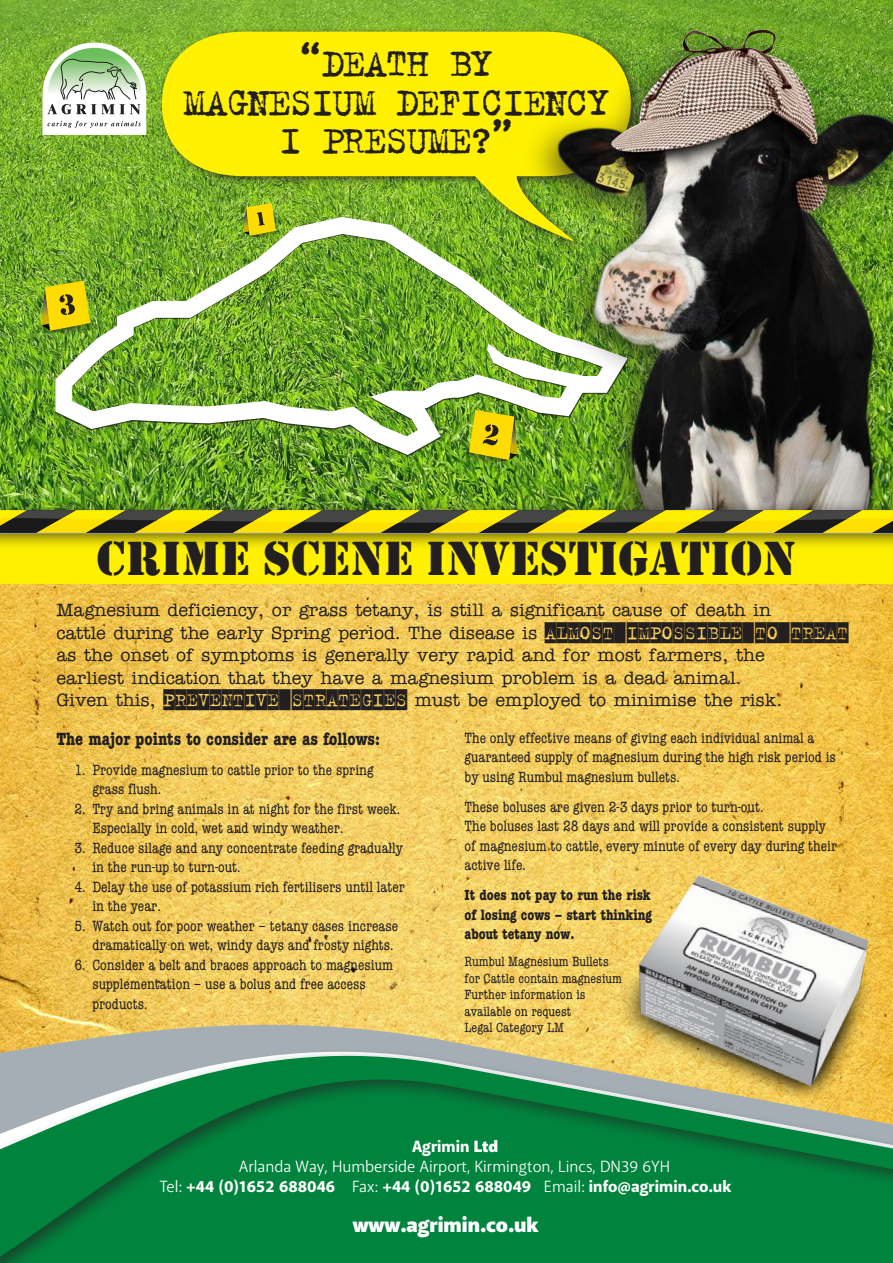
<style>
.page{position:relative;width:893px;height:1263px;background:#fff}
.page>*{position:absolute;margin:0;border:0;box-sizing:border-box;transform-origin:0 0}
.t1{font:49.5px "Stencil";letter-spacing:.01em;color:#231f20}
.t2{font:42.45px "Trixie Cyr";letter-spacing:-.05em;color:#231f20}
.t3{font:900 21px "Akagi";color:#fff}
.t4{font:500 18px "American Typewriter Std";color:#231f20}
.t5{font:700 condensed 18px "American Typewriter Std";color:#231f20}
.t6{font:800 16.5px "Akagi";color:#fff}
.t7{font:16.5px "Akagi";color:#fff}
.t8{font:condensed 15px/19.5px "American Typewriter Std";color:#231f20}
.t9{font:700 condensed 15px "American Typewriter Std";color:#231f20}
.t10{font:condensed 13.5px "American Typewriter Std";color:#231f20}
.s1{font-family:"Trixie Cyr Cameo";font-weight:400;font-size:21px}
.s2{font-weight:900}
.s3{font-weight:400}
</style>
<div class="page">
<img style="left:0;top:0;width:893px;height:499px">
<div style="left:157px;top:26px;width:485px;height:226px;background:#231f20;opacity:.75"></div>
<svg style="left:162px;top:32px;width:361px;height:185px;background:#dfdf0b"></svg>
<img style="left:442px;top:456px;width:67px;height:9px">
<svg style="left:469px;top:456px;width:48px;height:4px"></svg>
<svg style="left:244px;top:203px;width:32px;height:14px"></svg>
<img style="left:50px;top:331px;width:5px;height:5px">
<svg style="left:42px;top:281px;width:13px;height:50px"></svg>
<img style="left:55px;top:217px;width:468px;height:238px">
<div style="left:523px;top:11px;width:370px;height:537px;background:#231f20;opacity:.65"></div>
<img style="left:546px;top:21px;width:347px;height:478px">
<img style="left:0;top:584px;width:893px;height:426px">
<div style="left:0;top:533px;width:893px;height:51px;background:#fff101"></div>
<div style="left:0;top:499px;width:893px;height:51px;background:#231f20;opacity:.75"></div>
<svg style="left:0;top:510px;width:893px;height:23px;background:#968b17"></svg>
<hr style="left:0;top:533px;width:893px;height:1px;background:#939598">
<svg style="left:0;top:1010px;width:596px;height:24px;background:#e9ca6c"></svg>
<svg style="left:0;top:1034px;width:893px;height:229px;background:#228b50"></svg>
<img style="left:596px;top:838px;width:297px;height:271px">
<svg style="left:43px;top:43px;width:103px;height:92px"></svg>
<p class="t2" style="left:300px;top:34px;width:195px">“DEATH BY</p>
<p class="t2" style="left:183px;top:73px;width:428px">MAGNESIUM DEFICIENCY</p>
<p class="t2" style="left:278px;top:111px;width:237px">I PRESUME?”</p>
<p class="t1" style="left:97px;top:530px;width:700px">CRIME SCENE INVESTIGATION</p>
<p class="t4" style="left:56px;top:600px;width:716px">Magnesium deficiency, or grass tetany, is still a significant cause of death in</p>
<p class="t4" style="left:56px;top:623px;width:794px">cattle during the early Spring period. The disease is <span class="s1">ALMOST IMPOSSIBLE TO TREAT</span></p>
<p class="t4" style="left:56px;top:645px;width:710px">as the onset of symptoms is generally very rapid and for most farmers, the</p>
<p class="t4" style="left:56px;top:668px;width:687px">earliest indication that they have a magnesium problem is a dead animal.</p>
<p class="t4" style="left:56px;top:690px;width:728px">Given this, <span class="s1">PREVENTIVE STRATEGIES</span> must be employed to minimise the risk.</p>
<p class="t5" style="left:56px;top:728px;width:325px">The major points to consider are as follows:</p>
<p class="t8" style="left:74px;top:760px;width:301px">1. Provide magnesium to cattle prior to the spring</p>
<p class="t8" style="left:92px;top:780px;width:70px">grass flush.</p>
<p class="t8" style="left:92px;top:799px;width:309px;text-indent:-18px">2. Try and bring animals in at night for the first week.<br>Especially in cold, wet and windy weather.</p>
<p class="t8" style="left:92px;top:838px;width:312px;text-indent:-18px">3. Reduce silage and any concentrate feeding gradually in the run-up to turn-out.</p>
<p class="t8" style="left:92px;top:877px;width:314px;text-indent:-18px">4. Delay the use of potassium rich fertilisers until later in the year.</p>
<p class="t8" style="left:92px;top:916px;width:307px;text-indent:-18px">5. Watch out for poor weather – tetany cases increase dramatically on wet, windy days and frosty nights.</p>
<p class="t8" style="left:92px;top:955px;width:302px;text-indent:-18px">6. Consider a belt and braces approach to magnesium supplementation – use a bolus and free access products.</p>
<p class="t8" style="left:465px;top:728px;width:373px">The only effective means of giving each individual animal a guaranteed supply of magnesium during the high risk period is by using Rumbul magnesium bullets.</p>
<p class="t8" style="left:465px;top:797px;width:300px">These boluses are given 2-3 days prior to turn-out.</p>
<p class="t8" style="left:465px;top:817px;width:374px">The boluses last 28 days and will provide a consistent supply of magnesium to cattle, every minute of every day during their active life.</p>
<p class="t9" style="left:465px;top:886px;width:188px">It does not pay to run the risk</p>
<p class="t9" style="left:465px;top:906px;width:189px">of losing cows – start thinking</p>
<p class="t9" style="left:465px;top:925px;width:111px">about tetany now.</p>
<p class="t10" style="left:465px;top:954px;width:146px">Rumbul Magnesium Bullets</p>
<p class="t10" style="left:465px;top:971px;width:159px">for Cattle contain magnesium</p>
<p class="t10" style="left:465px;top:987px;width:122px">Further information is</p>
<p class="t10" style="left:465px;top:1004px;width:108px">available on request</p>
<p class="t10" style="left:465px;top:1020px;width:101px">Legal Category LM</p>
<p class="t6" style="left:412px;top:1136px;width:88px">Agrimin <span class="s2">Ltd</span></p>
<p class="t7" style="left:239px;top:1156px;width:433px">Arlanda Way, Humberside Airport, Kirmington, Lincs, DN39 6YH</p>
<p class="t6" style="left:160px;top:1176px;width:573px"><span class="s3">Tel:</span> +44 (0)1652 688046 <span class="s3">Fax:</span> +44 (0)1652 688049 <span class="s3">Email:</span> info@agrimin.co.uk</p>
<p class="t3" style="left:353px;top:1212px;width:187px">www.agrimin.co.uk</p>
</div>
